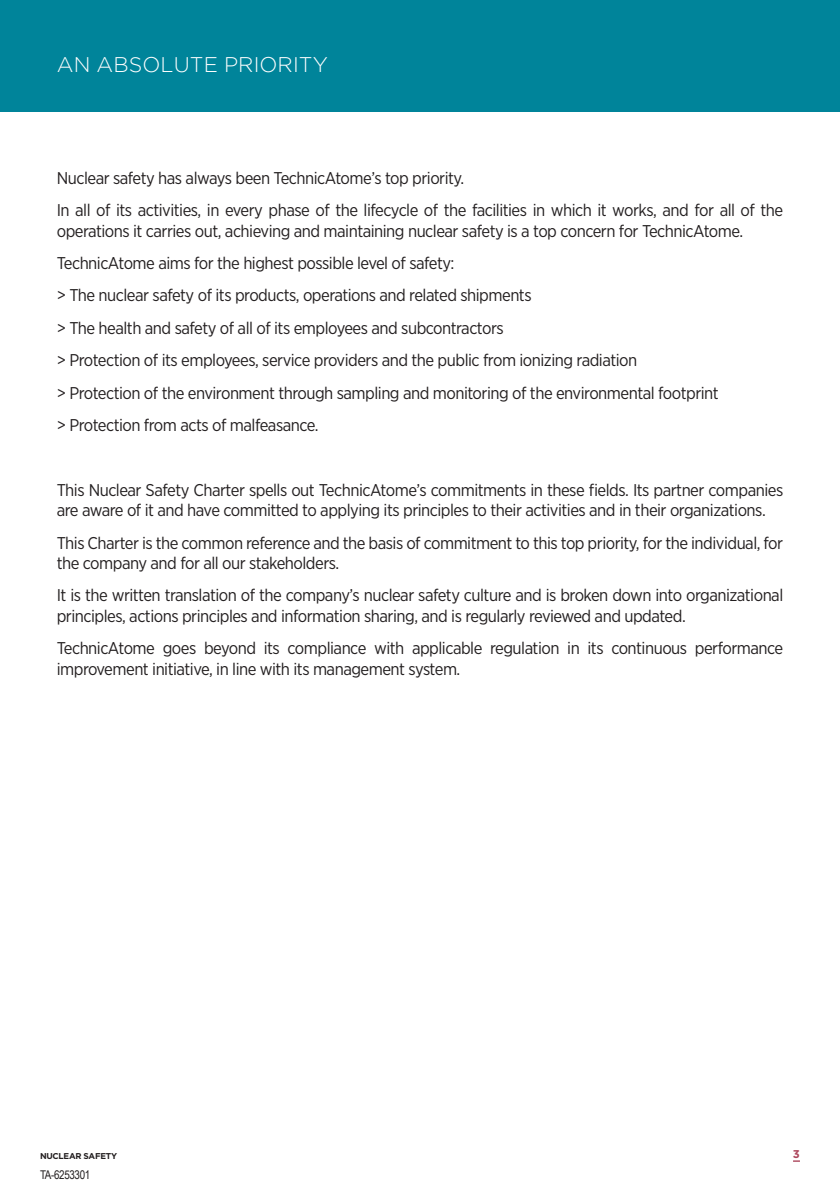
<style>
.page{position:relative;width:840px;height:1191px;background:#fff}
.page>*{position:absolute;margin:0;border:0;box-sizing:border-box;transform-origin:0 0}
.t1{font:300 21.2px "Gotham";letter-spacing:.005em;color:#fff}
.t2{font:17px/32.4px "Gotham Narrow";letter-spacing:-.03em;color:#231f20}
.t3{font:12px "Arial Narrow";letter-spacing:-.03em;color:#231f20}
.t4{font:700 11.2px "Gotham";color:#ad475d}
.t5{font:700 8.4px "Gotham";letter-spacing:-.03em;color:#231f20}
</style>
<div class="page">
<div style="left:0;top:0;width:839px;height:112px;background:#00849a"></div>
<p class="t1" style="left:57px;top:53px;width:272px">AN ABSOLUTE PRIORITY</p>
<p class="t2" style="left:57px;top:161px;width:727px">Nuclear safety has always been TechnicAtome’s top priority.<br>In all of its activities, in every phase of the lifecycle of the facilities in which it works, and for all of the</p>
<p class="t2" style="left:57px;top:214px;width:687px">operations it carries out, achieving and maintaining nuclear safety is a top concern for TechnicAtome.<br>TechnicAtome aims for the highest possible level of safety:<br>&gt; The nuclear safety of its products, operations and related shipments<br>&gt; The health and safety of all of its employees and subcontractors<br>&gt; Protection of its employees, service providers and the public from ionizing radiation<br>&gt; Protection of the environment through sampling and monitoring of the environmental footprint<br>&gt; Protection from acts of malfeasance.</p>
<p class="t2" style="left:57px;top:479px;width:727px;line-height:20.4px">This Nuclear Safety Charter spells out TechnicAtome’s commitments in these fields. Its partner companies are aware of it and have committed to applying its principles to their activities and in their organizations.</p>
<p class="t2" style="left:57px;top:532px;width:727px;line-height:20.4px">This Charter is the common reference and the basis of commitment to this top priority, for the individual, for the company and for all our stakeholders.</p>
<p class="t2" style="left:57px;top:585px;width:727px;line-height:20.4px">It is the written translation of the company’s nuclear safety culture and is broken down into organizational principles, actions principles and information sharing, and is regularly reviewed and updated.</p>
<p class="t2" style="left:57px;top:637px;width:727px;line-height:20.4px">TechnicAtome goes beyond its compliance with applicable regulation in its continuous performance improvement initiative, in line with its management system.</p>
<p class="t5" style="left:40px;top:1151px;width:78px">NUCLEAR SAFETY</p>
<p class="t4" style="left:792px;top:1148px;width:9px">3</p>
<p class="t3" style="left:40px;top:1166px;width:52px">TA-6253301</p>
</div>
